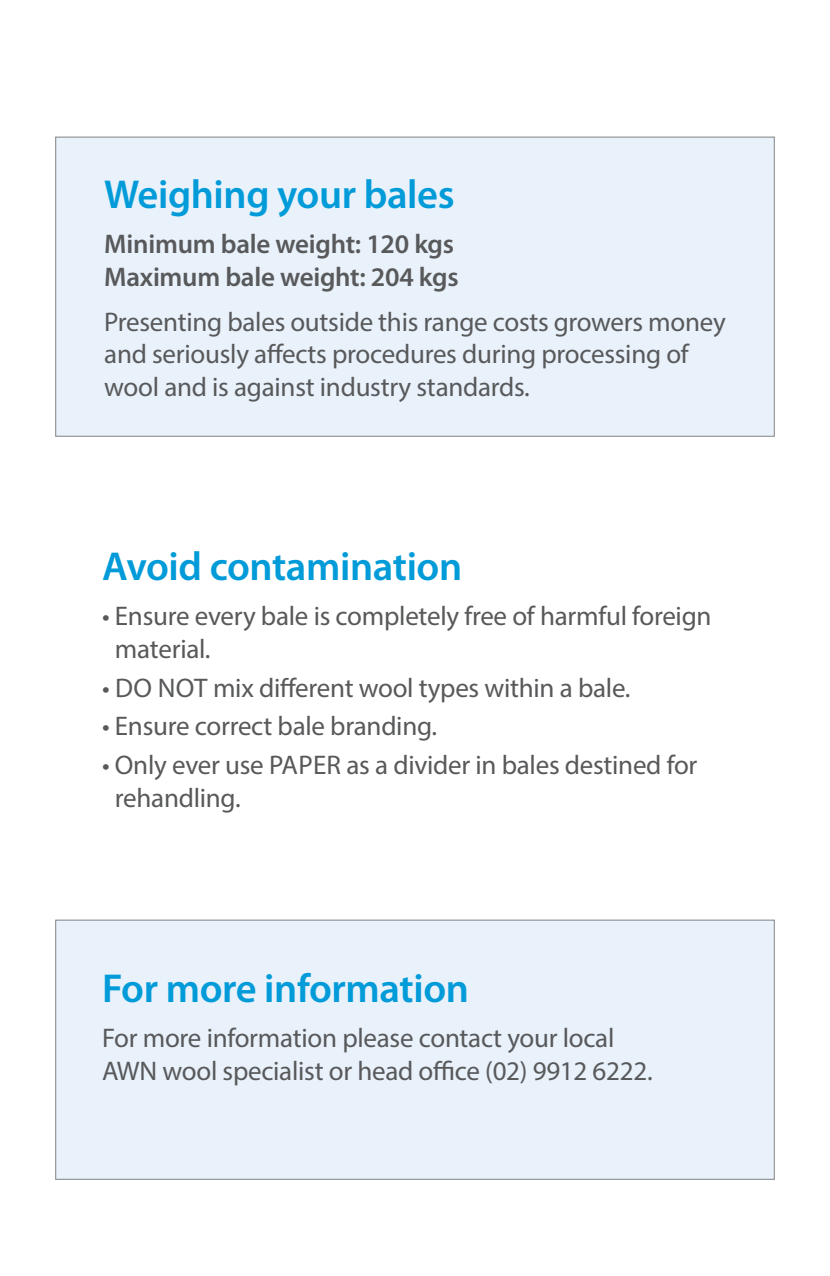
<style>
.page{position:relative;width:830px;height:1276px;background:#fff}
.page>*{position:absolute;margin:0;border:0;box-sizing:border-box;transform-origin:0 0}
.t1{font:600 40.5px "Myriad Pro";letter-spacing:-.01em;color:#009bd8}
.t2{font:27px/32.4px "Myriad Pro";letter-spacing:-.01em;color:#58595b}
.t3{font:600 27px/32.4px "Myriad Pro";letter-spacing:-.01em;color:#58595b}
</style>
<div class="page">
<div style="left:55px;top:919px;width:719px;height:260px;background:#e9f1fa;border:1px solid #808285"></div>
<div style="left:55px;top:137px;width:719px;height:299px;background:#e9f1fa;border:1px solid #808285"></div>
<h1 class="t1" style="left:104px;top:172px;width:352px">Weighing your bales</h1>
<p class="t3" style="left:104px;top:228px;width:356px">Minimum bale weight: 120 kgs<br>Maximum bale weight: 204 kgs</p>
<p class="t2" style="left:104px;top:305px;width:622px">Presenting bales outside this range costs growers money and seriously affects procedures during processing of wool and is against industry standards.</p>
<h1 class="t1" style="left:102px;top:544px;width:361px">Avoid contamination</h1>
<p class="t2" style="left:115px;top:599px;width:597px;text-indent:-13px">• Ensure every bale is completely free of harmful foreign material.</p>
<p class="t2" style="left:102px;top:671px;width:529px">• DO NOT mix different wool types within a bale.</p>
<p class="t2" style="left:102px;top:709px;width:336px">• Ensure correct bale branding.</p>
<p class="t2" style="left:115px;top:748px;width:583px;text-indent:-13px">• Only ever use PAPER as a divider in bales destined for rehandling.</p>
<h1 class="t1" style="left:102px;top:966px;width:368px">For more information</h1>
<p class="t2" style="left:102px;top:1021px;width:551px">For more information please contact your local<br>AWN wool specialist or head office (02) 9912 6222.</p>
</div>
